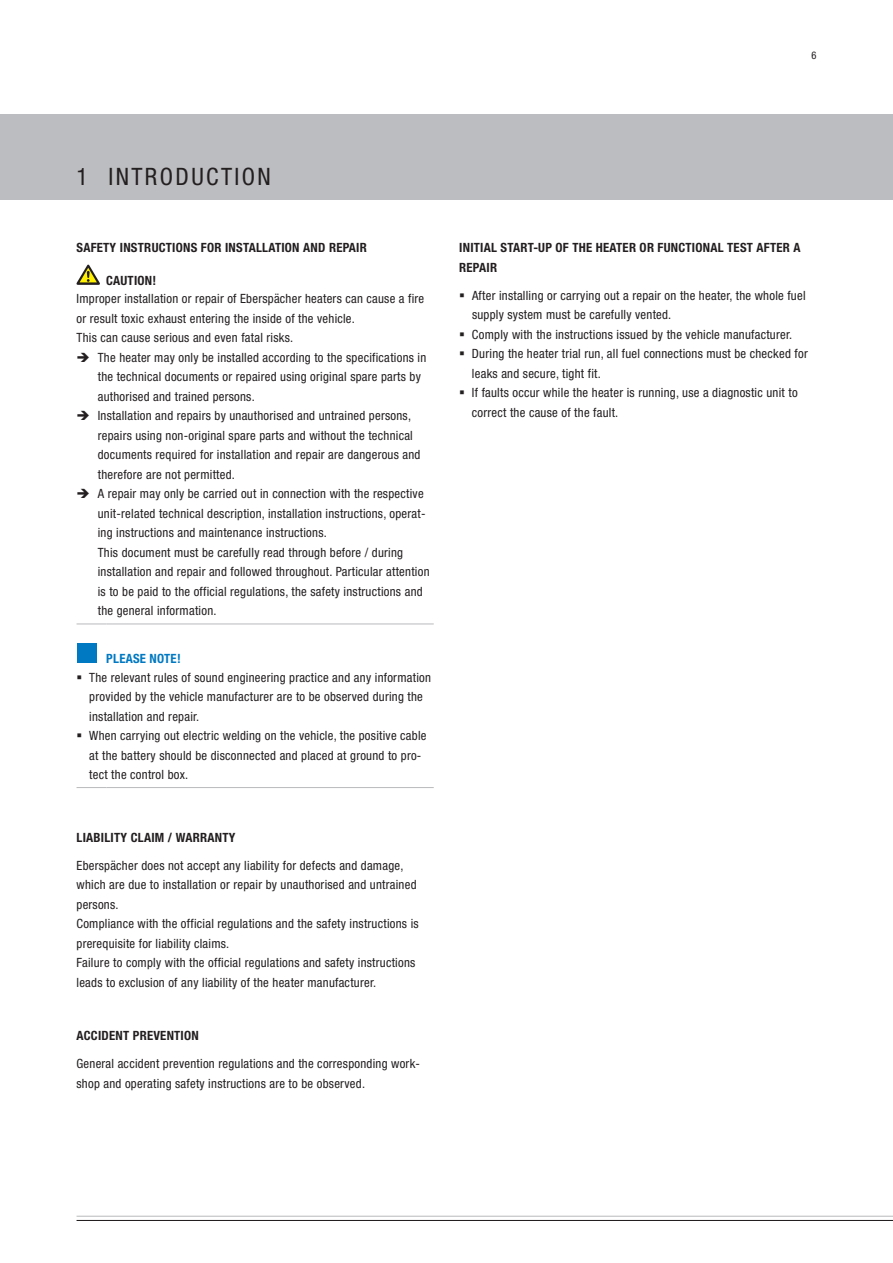
<style>
.page{position:relative;width:893px;height:1263px;background:#fff}
.page>*{position:absolute;margin:0;border:0;box-sizing:border-box;transform-origin:0 0}
.t1{font:condensed 24px "Helvetica Neue";letter-spacing:.1em;color:#231f20}
.t2{font:condensed 12.75px/19.5px "Helvetica Neue";letter-spacing:.02em;color:#231f20}
.t3{font:700 condensed 12.75px/19.5px "Helvetica Neue";letter-spacing:.02em;color:#231f20}
.t4{font:700 condensed 12.75px "Helvetica Neue";letter-spacing:.02em;color:#0079c2}
.t5{font:condensed 10.5px "Helvetica Neue";color:#231f20}
</style>
<div class="page">
<div style="left:0;top:115px;width:893px;height:85px;background:#bcbdc0"></div>
<hr style="left:77px;top:1216px;width:816px;height:1px;background:#bcbdc0">
<hr style="left:77px;top:1220px;width:816px;height:1px;background:#231f20">
<svg style="left:77px;top:623px;width:29px;height:1px"></svg>
<hr style="left:106px;top:623px;width:328px;height:1px;background:#bcbdc0">
<svg style="left:77px;top:265px;width:23px;height:20px"></svg>
<svg style="left:77px;top:787px;width:29px;height:1px"></svg>
<hr style="left:106px;top:787px;width:328px;height:1px;background:#bcbdc0">
<div style="left:77px;top:643px;width:20px;height:20px;background:#0079c2"></div>
<p class="t5" style="left:811px;top:50px;width:7px">6</p>
<h1 class="t1" style="left:77px;top:162px;width:70px">1 Introd</h1>
<h1 class="t1" style="left:191px;top:162px;width:81px">uction</h1>
<p class="t3" style="left:76px;top:238px;width:292px">SAFETY INSTRUCTIONS FOR INSTALLATION AND REPAIR</p>
<p class="t3" style="left:106px;top:270px;width:51px">CAUTION!</p>
<p class="t2" style="left:77px;top:289px;width:349px">Improper installation or repair of Eberspächer heaters can cause a fire or result toxic exhaust entering the inside of the vehicle.<br>This can cause serious and even fatal risks.</p>
<p class="t2" style="left:98px;top:348px;width:333px">The heater may only be installed according to the specifications in the technical documents or repaired using original spare parts by authorised and trained persons.<br>Installation and repairs by unauthorised and untrained persons, repairs using non-original spare parts and without the technical documents required for installation and repair are dangerous and therefore are not permitted.<br>A repair may only be carried out in connection with the respective unit-related technical description, installation instructions, operat&shy;ing instructions and maintenance instructions.<br>This document must be carefully read through before / during installation and repair and followed throughout. Particular attention is to be paid to the official regulations, the safety instructions and the general information.</p>
<p class="t4" style="left:106px;top:651px;width:76px">PLEASE NOTE!</p>
<p class="t2" style="left:89px;top:667px;width:343px">The relevant rules of sound engineering practice and any information provided by the vehicle manufacturer are to be observed during the installation and repair.<br>When carrying out electric welding on the vehicle, the positive cable at the battery should be disconnected and placed at ground to pro&shy;tect the control box.</p>
<p class="t3" style="left:77px;top:827px;width:160px">LIABILITY CLAIM / WARRANTY</p>
<p class="t2" style="left:77px;top:855px;width:344px">Eberspächer does not accept any liability for defects and damage, which are due to installation or repair by unauthorised and untrained persons.<br>Compliance with the official regulations and the safety instructions is prerequisite for liability claims.<br>Failure to comply with the official regulations and safety instructions leads to exclusion of any liability of the heater manufacturer.</p>
<p class="t3" style="left:77px;top:1026px;width:78px">ACCIDENT PREVEN</p>
<p class="t3" style="left:174px;top:1026px;width:25px">TION</p>
<p class="t2" style="left:77px;top:1054px;width:345px">General accident prevention regulations and the corresponding work&shy;shop and operating safety instructions are to be observed.</p>
<p class="t3" style="left:459px;top:238px;width:343px">IN ITIAL START-UP OF THE HEATER OR FUNCTIONAL TEST AFTER A<br>REPAIR</p>
<p class="t2" style="left:472px;top:285px;width:337px">After installing or carrying out a repair on the heater, the whole fuel supply system must be carefully vented.<br>Comply with the instructions issued by the vehicle manufacturer.<br>During the heater trial run, all fuel connections must be checked for leaks and secure, tight fit.<br>If faults occur while the heater is running, use a diagnostic unit to correct the cause of the fault.</p>
</div>
